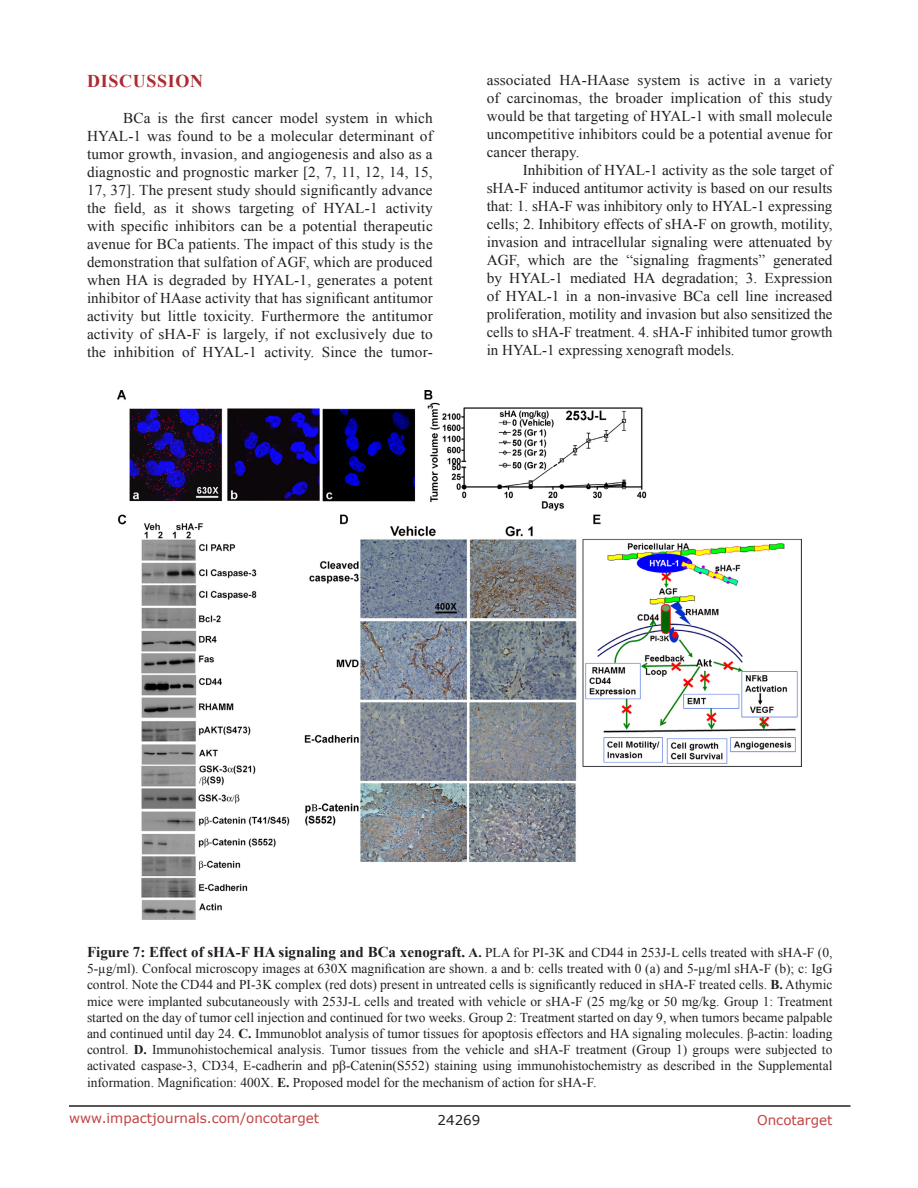
<style>
.page{position:relative;width:918px;height:1188px;background:#fff}
.page>*{position:absolute;margin:0;border:0;box-sizing:border-box;transform-origin:0 0}
.Heading{font:700 18px "Times New Roman";letter-spacing:.035em;color:#ac2b31}
.BodyText{font:15px/18px "Times New Roman";letter-spacing:.01em;color:#231f20;text-align:justify}
.figuretext{font:13.5px/16.2px "Times New Roman";color:#231f20;text-align:justify}
.t1{font:13.5px "Verdana";color:#c24141}
.t2{font:13.5px "Verdana";color:#231f20}
.s1{font-weight:700;font-size:15px}
.s2{font-weight:700}
</style>
<div class="page">
<hr style="left:69px;top:1105px;width:781px;height:2px;background:#231f20">
<img style="left:118px;top:390px;width:684px;height:530px">
<p class="Heading" style="left:87px;top:68px;width:117px">DISCUSSION</p>
<p class="BodyText" style="left:87px;top:109px;width:347px;text-indent:36px">BCa is the first cancer model system in which HYAL-1 was found to be a molecular determinant of tumor growth, invasion, and angiogenesis and also as a diagnostic and prognostic marker [2, 7, 11, 12, 14, 15, 17, 37]. The present study should significantly advance the field, as it shows targeting of HYAL-1 activity with specific inhibitors can be a potential therapeutic avenue for BCa patients. The impact of this study is the demonstration that sulfation of AGF, which are produced when HA is degraded by HYAL-1, generates a potent inhibitor of HAase activity that has significant antitumor activity but little toxicity. Furthermore the antitumor activity of sHA-F is largely, if not exclusively due to the inhibition of HYAL-1 activity. Since the tumor-</p>
<p class="BodyText" style="left:487px;top:71px;width:347px">associated HA-HAase system is active in a variety of carcinomas, the broader implication of this study would be that targeting of HYAL-1 with small molecule uncompetitive inhibitors could be a potential avenue for cancer therapy.</p>
<p class="BodyText" style="left:487px;top:161px;width:347px;text-indent:36px">Inhibition of HYAL-1 activity as the sole target of sHA-F induced antitumor activity is based on our results that: 1. sHA-F was inhibitory only to HYAL-1 expressing cells; 2. Inhibitory effects of sHA-F on growth, motility, invasion and intracellular signaling were attenuated by AGF, which are the “signaling fragments” generated by HYAL-1 mediated HA degradation; 3. Expression of HYAL-1 in a non-invasive BCa cell line increased proliferation, motility and invasion but also sensitized the cells to sHA-F treatment. 4. sHA-F inhibited tumor growth in HYAL-1 expressing xenograft models.</p>
<p class="figuretext" style="left:87px;top:944px;width:747px"><span class="s1">Figure 7: Effect of sHA-F HA signaling and BCa xenograft.</span> <span class="s2">A.</span> PLA for PI-3K and CD44 in 253J-L cells treated with sHA-F (0, 5-µg/ml). Confocal microscopy images at 630X magnification are shown. a and b: cells treated with 0 (a) and 5-µg/ml sHA-F (b); c: IgG control. Note the CD44 and PI-3K complex (red dots) present in untreated cells is significantly reduced in sHA-F treated cells. <span class="s2">B.</span> Athymic mice were implanted subcutaneously with 253J-L cells and treated with vehicle or sHA-F (25 mg/kg or 50 mg/kg. Group 1: Treatment started on the day of tumor cell injection and continued for two weeks. Group 2: Treatment started on day 9, when tumors became palpable and continued until day 24. <span class="s2">C.</span> Immunoblot analysis of tumor tissues for apoptosis effectors and HA signaling molecules. β-actin: loading control. <span class="s2">D.</span> Immunohistochemical analysis. Tumor tissues from the vehicle and sHA-F treatment (Group 1) groups were subjected to activated caspase-3, CD34, E-cadherin and pβ-Catenin(S552) staining using immunohistochemistry as described in the Supplemental information. Magnification: 400X. <span class="s2">E.</span> Proposed model for the mechanism of action for sHA-F.</p>
<p class="t1" style="left:69px;top:1109px;width:252px">www.impactjournals.com/oncotarget</p>
<p class="t2" style="left:438px;top:1111px;width:44px">24269</p>
<p class="t1" style="left:757px;top:1111px;width:77px">Oncotarget</p>
</div>
